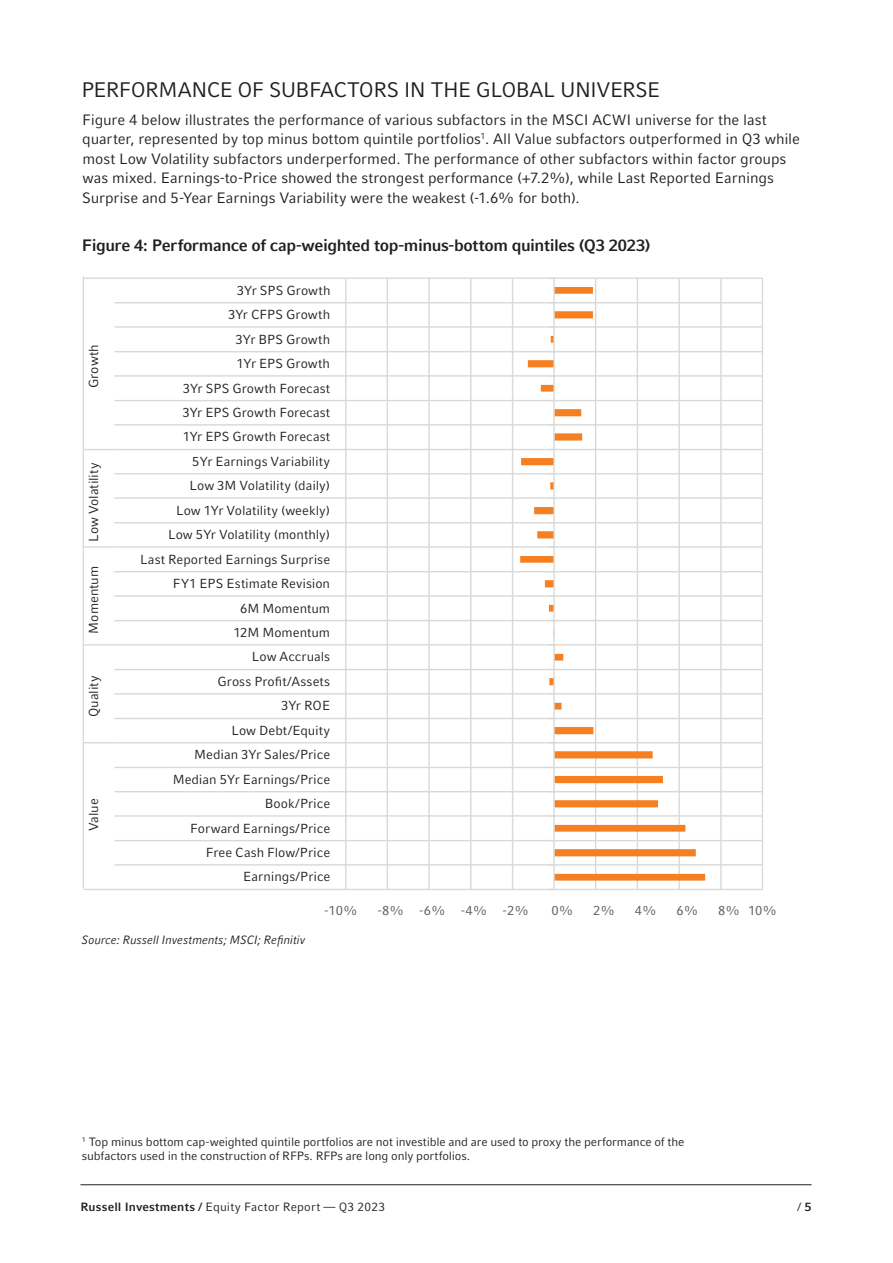
<style>
.page{position:relative;width:893px;height:1263px;background:#fff}
.page>*{position:absolute;margin:0;border:0;box-sizing:border-box;transform-origin:0 0}
.t1{font:21px "Compatil Fact LT Pro";letter-spacing:-.03em;color:#231f20}
.t2{font:700 16.5px "Compatil Fact LT Pro";letter-spacing:-.025em;color:#231f20}
.t3{font:15px/19.5px "Compatil Fact LT Pro";letter-spacing:-.005em;color:#231f20}
.t4{font:13.05px "Compatil Fact LT Pro";color:#231f20}
.t5{font:13.05px "Compatil Fact LT Pro";color:#595a5a}
.t6{font:12px/13.5px "Compatil Fact LT Pro";letter-spacing:-.01em;color:#231f20}
.t7{font:12px "Compatil Fact LT Pro";letter-spacing:.015em;color:#231f20}
.t8{font:italic 12px "Compatil Fact LT Pro";letter-spacing:-.01em;color:#231f20}
.s1{font-weight:700}
</style>
<div class="page">
<hr style="left:80px;top:1184px;width:731px;height:1px;background:#231f20">
<hr style="left:345px;top:278px;width:1px;height:611px;background:#d9d9d8">
<hr style="left:387px;top:278px;width:1px;height:611px;background:#d9d9d8">
<hr style="left:428px;top:278px;width:2px;height:611px;background:#d9d9d8">
<hr style="left:470px;top:278px;width:1px;height:611px;background:#d9d9d8">
<hr style="left:512px;top:278px;width:1px;height:611px;background:#d9d9d8">
<hr style="left:595px;top:278px;width:1px;height:611px;background:#d9d9d8">
<hr style="left:637px;top:278px;width:1px;height:611px;background:#d9d9d8">
<hr style="left:678px;top:278px;width:2px;height:611px;background:#d9d9d8">
<hr style="left:720px;top:278px;width:2px;height:611px;background:#d9d9d8">
<hr style="left:762px;top:278px;width:1px;height:611px;background:#d9d9d8">
<hr style="left:346px;top:889px;width:416px;height:1px;background:#d9d9d8">
<hr style="left:346px;top:864px;width:416px;height:1px;background:#d9d9d8">
<hr style="left:346px;top:840px;width:416px;height:1px;background:#d9d9d8">
<hr style="left:346px;top:815px;width:416px;height:2px;background:#d9d9d8">
<hr style="left:346px;top:791px;width:416px;height:1px;background:#d9d9d8">
<hr style="left:346px;top:767px;width:416px;height:1px;background:#d9d9d8">
<hr style="left:346px;top:742px;width:416px;height:1px;background:#d9d9d8">
<hr style="left:346px;top:718px;width:416px;height:1px;background:#d9d9d8">
<hr style="left:346px;top:693px;width:416px;height:1px;background:#d9d9d8">
<hr style="left:346px;top:669px;width:416px;height:1px;background:#d9d9d8">
<hr style="left:346px;top:644px;width:416px;height:1px;background:#d9d9d8">
<hr style="left:346px;top:620px;width:416px;height:1px;background:#d9d9d8">
<hr style="left:346px;top:595px;width:416px;height:2px;background:#d9d9d8">
<hr style="left:346px;top:571px;width:416px;height:1px;background:#d9d9d8">
<hr style="left:346px;top:546px;width:416px;height:2px;background:#d9d9d8">
<hr style="left:346px;top:522px;width:416px;height:1px;background:#d9d9d8">
<hr style="left:346px;top:497px;width:416px;height:2px;background:#d9d9d8">
<hr style="left:346px;top:473px;width:416px;height:1px;background:#d9d9d8">
<hr style="left:346px;top:449px;width:416px;height:1px;background:#d9d9d8">
<hr style="left:346px;top:424px;width:416px;height:2px;background:#d9d9d8">
<hr style="left:346px;top:400px;width:416px;height:1px;background:#d9d9d8">
<hr style="left:346px;top:375px;width:416px;height:2px;background:#d9d9d8">
<hr style="left:346px;top:351px;width:416px;height:1px;background:#d9d9d8">
<hr style="left:346px;top:326px;width:416px;height:2px;background:#d9d9d8">
<hr style="left:346px;top:302px;width:416px;height:1px;background:#d9d9d8">
<hr style="left:346px;top:277px;width:416px;height:2px;background:#d9d9d8">
<svg style="left:520px;top:287px;width:185px;height:593px"></svg>
<hr style="left:553px;top:278px;width:2px;height:611px;background:#d9d9d8">
<hr style="left:114px;top:889px;width:232px;height:1px;background:#d9d9d8">
<hr style="left:114px;top:864px;width:232px;height:1px;background:#d9d9d8">
<hr style="left:114px;top:840px;width:232px;height:1px;background:#d9d9d8">
<hr style="left:114px;top:815px;width:232px;height:2px;background:#d9d9d8">
<hr style="left:114px;top:791px;width:232px;height:1px;background:#d9d9d8">
<hr style="left:114px;top:767px;width:232px;height:1px;background:#d9d9d8">
<hr style="left:114px;top:742px;width:232px;height:1px;background:#d9d9d8">
<hr style="left:114px;top:718px;width:232px;height:1px;background:#d9d9d8">
<hr style="left:114px;top:693px;width:232px;height:1px;background:#d9d9d8">
<hr style="left:114px;top:669px;width:232px;height:1px;background:#d9d9d8">
<hr style="left:114px;top:644px;width:232px;height:1px;background:#d9d9d8">
<hr style="left:114px;top:620px;width:232px;height:1px;background:#d9d9d8">
<hr style="left:114px;top:595px;width:232px;height:2px;background:#d9d9d8">
<hr style="left:114px;top:571px;width:232px;height:1px;background:#d9d9d8">
<hr style="left:114px;top:546px;width:232px;height:2px;background:#d9d9d8">
<hr style="left:114px;top:522px;width:232px;height:1px;background:#d9d9d8">
<hr style="left:114px;top:497px;width:232px;height:2px;background:#d9d9d8">
<hr style="left:114px;top:473px;width:232px;height:1px;background:#d9d9d8">
<hr style="left:114px;top:449px;width:232px;height:1px;background:#d9d9d8">
<hr style="left:114px;top:424px;width:232px;height:2px;background:#d9d9d8">
<hr style="left:114px;top:400px;width:232px;height:1px;background:#d9d9d8">
<hr style="left:114px;top:375px;width:232px;height:2px;background:#d9d9d8">
<hr style="left:114px;top:351px;width:232px;height:1px;background:#d9d9d8">
<hr style="left:114px;top:326px;width:232px;height:2px;background:#d9d9d8">
<hr style="left:114px;top:302px;width:232px;height:1px;background:#d9d9d8">
<hr style="left:114px;top:277px;width:232px;height:2px;background:#d9d9d8">
<hr style="left:83px;top:889px;width:31px;height:1px;background:#d9d9d8">
<hr style="left:83px;top:742px;width:31px;height:1px;background:#d9d9d8">
<hr style="left:83px;top:644px;width:31px;height:1px;background:#d9d9d8">
<hr style="left:83px;top:546px;width:31px;height:2px;background:#d9d9d8">
<hr style="left:83px;top:449px;width:31px;height:1px;background:#d9d9d8">
<hr style="left:83px;top:277px;width:31px;height:2px;background:#d9d9d8">
<hr style="left:83px;top:276px;width:1px;height:612px;background:#d9d9d8">
<h1 class="t1" style="left:81px;top:77px;width:580px">PERFORMANCE OF SUBFACTORS IN THE GLOBAL UNIVERSE</h1>
<p class="t3" style="left:82px;top:110px;width:719px">Figure 4 below illustrates the performance of various subfactors in the MSCI ACWI universe for the last quarter, represented by top minus bottom quintile portfolios<sup>1</sup>. All Value subfactors outperformed in Q3 while most Low Volatility subfactors underperformed. The performance of other subfactors within factor groups was mixed. Earnings-to-Price showed the strongest performance (+7.2%), while Last Reported Earnings Surprise and 5-Year Earnings Variability were the weakest (-1.6% for both).</p>
<p class="t2" style="left:82px;top:235px;width:570px">Figure 4: Performance of cap-weighted top-minus-bottom quintiles (Q3 2023)</p>
<p class="t4" style="left:237px;top:283px;width:95px">3Yr SPS Growth</p>
<p class="t4" style="left:86px;top:388px;width:45px;rotate:-90deg">Growth</p>
<p class="t4" style="left:86px;top:542px;width:81px;rotate:-90deg">Low Volatility</p>
<p class="t4" style="left:86px;top:634px;width:69px;rotate:-90deg">Momentum</p>
<p class="t4" style="left:86px;top:717px;width:43px;rotate:-90deg">Quality</p>
<p class="t4" style="left:86px;top:831px;width:34px;rotate:-90deg">Value</p>
<p class="t4" style="left:228px;top:307px;width:104px">3Yr CFPS Growth</p>
<p class="t4" style="left:236px;top:331px;width:96px">3Yr BPS Growth</p>
<p class="t4" style="left:236px;top:356px;width:95px">1Yr EPS Growth</p>
<p class="t4" style="left:183px;top:380px;width:149px">3Yr SPS Growth Forecast</p>
<p class="t4" style="left:182px;top:405px;width:149px">3Yr EPS Growth Forecast</p>
<p class="t4" style="left:183px;top:429px;width:149px">1Yr EPS Growth Forecast</p>
<p class="t4" style="left:192px;top:454px;width:139px">5Yr Earnings Variability</p>
<p class="t4" style="left:190px;top:478px;width:142px">Low 3M Volatility (daily)</p>
<p class="t4" style="left:176px;top:502px;width:155px">Low 1Yr Volatility (weekly)</p>
<p class="t4" style="left:168px;top:527px;width:163px">Low 5Yr Volatility (monthly)</p>
<p class="t4" style="left:140px;top:551px;width:192px">Last Reported Earnings Surprise</p>
<p class="t4" style="left:173px;top:576px;width:159px">FY1 EPS Estimate Revision</p>
<p class="t4" style="left:240px;top:600px;width:92px">6M Momentum</p>
<p class="t4" style="left:233px;top:625px;width:98px">12M Momentum</p>
<p class="t4" style="left:252px;top:649px;width:80px">Low Accruals</p>
<p class="t4" style="left:217px;top:674px;width:114px">Gross Profit/Assets</p>
<p class="t4" style="left:281px;top:698px;width:50px">3Yr ROE</p>
<p class="t4" style="left:231px;top:722px;width:100px">Low Debt/Equity</p>
<p class="t4" style="left:194px;top:747px;width:137px">Median 3Yr Sales/Price</p>
<p class="t4" style="left:173px;top:771px;width:159px">Median 5Yr Earnings/Price</p>
<p class="t4" style="left:265px;top:796px;width:67px">Book/Price</p>
<p class="t4" style="left:190px;top:820px;width:142px">Forward Earnings/Price</p>
<p class="t4" style="left:206px;top:845px;width:126px">Free Cash Flow/Price</p>
<p class="t4" style="left:243px;top:869px;width:89px">Earnings/Price</p>
<p class="t5" style="left:324px;top:902px;width:35px">-10%</p>
<p class="t5" style="left:378px;top:902px;width:153px">-8% -6% -4% -2%</p>
<p class="t5" style="left:552px;top:902px;width:23px">0%</p>
<p class="t5" style="left:593px;top:902px;width:23px">2%</p>
<p class="t5" style="left:635px;top:902px;width:23px">4%</p>
<p class="t5" style="left:677px;top:902px;width:23px">6%</p>
<p class="t5" style="left:718px;top:902px;width:60px">8% 10%</p>
<p class="t8" style="left:82px;top:933px;width:225px">Source: Russell Investments; MSCI; Refinitiv</p>
<p class="t6" style="left:82px;top:1135px;width:604px"><sup>1</sup> Top minus bottom cap-weighted quintile portfolios are not investible and are used to proxy the performance of the subfactors used in the construction of RFPs. RFPs are long only portfolios.</p>
<p class="t7" style="left:80px;top:1199px;width:306px"><span class="s1">Russell Investments /</span> Equity Factor Report — Q3 2023</p>
<p class="t6" style="left:797px;top:1200px;width:16px">/ <span class="s1">5</span></p>
</div>
